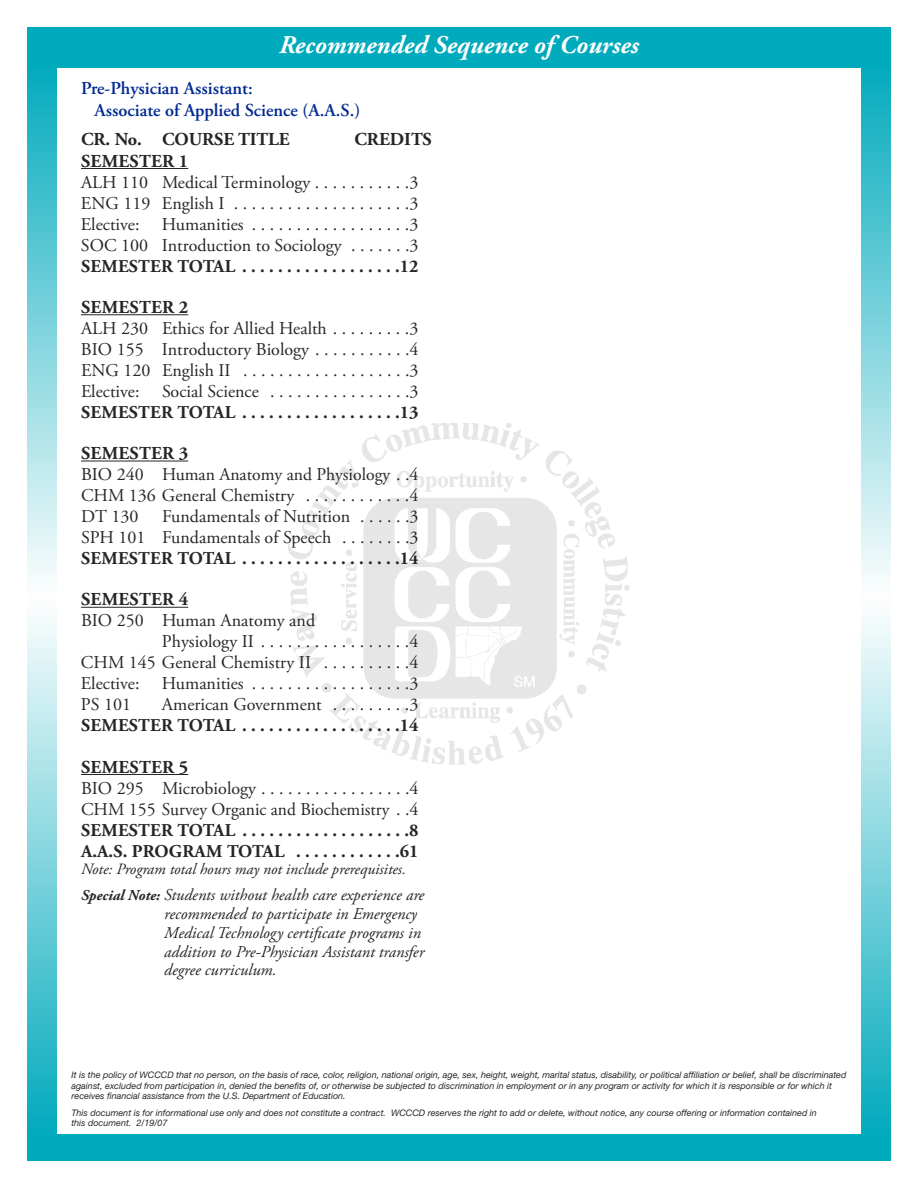
<style>
.page{position:relative;width:918px;height:1188px;background:#fff}
.page>*{position:absolute;margin:0;border:0;box-sizing:border-box;transform-origin:0 0}
.t1{font:italic 700 25.5px "Adobe Garamond Pro";color:#fff}
.t2{font:700 18.15px "Adobe Garamond Pro";letter-spacing:.015em;color:#272526}
.t3{font:600 18.15px/21.3px "Adobe Garamond Pro";color:#002991}
.t4{font:18px/21px "Adobe Garamond Pro";color:#272526;text-align:justify}
.t5{font:700 18px/21px "Adobe Garamond Pro";letter-spacing:.015em;color:#272526}
.t6{font:italic 16.5px/18.8px "Adobe Garamond Pro";color:#272526}
.t7{font:italic 15.75px "Adobe Garamond Pro";color:#272526}
.t8{font:italic 9px/10.5px "Helvetica Neue";color:#272526}
.s1{font-weight:700;font-size:15px}
</style>
<div class="page">
<img style="left:288px;top:423px;width:342px;height:342px">
<svg style="left:27px;top:68px;width:29px;height:1066px"></svg>
<svg style="left:862px;top:68px;width:29px;height:1066px"></svg>
<hr style="left:81px;top:168px;width:107px;height:1px;background:#272526">
<hr style="left:81px;top:314px;width:107px;height:1px;background:#272526">
<hr style="left:81px;top:461px;width:107px;height:1px;background:#272526">
<hr style="left:81px;top:607px;width:107px;height:1px;background:#272526">
<hr style="left:81px;top:774px;width:107px;height:1px;background:#272526">
<div style="left:27px;top:27px;width:864px;height:41px;background:#00aabd"></div>
<div style="left:27px;top:1134px;width:864px;height:27px;background:#00aabd"></div>
<h1 class="t1" style="left:279px;top:35px;width:361px">Recommended Sequence of Courses</h1>
<p class="t3" style="left:95px;top:79px;width:267px;text-indent:-14px">Pre-Physician Assistant:<br>Associate of Applied Science (A.A.S.)</p>
<p class="t2" style="left:81px;top:132px;width:210px">CR. No. COURSE TITLE</p>
<p class="t2" style="left:354px;top:132px;width:79px">CREDITS</p>
<p class="t2" style="left:81px;top:154px;width:109px">SEMESTER 1</p>
<p class="t4" style="left:81px;top:173px;width:339px">ALH 110 Medical Terminology . . . . . . . . . . .3<br>ENG 119 English I . . . . . . . . . . . . . . . . . . . .3<br>Elective: Humanities . . . . . . . . . . . . . . . . . .3<br>SOC 100 Introduction to Sociology . . . . . . .3</p>
<p class="t5" style="left:81px;top:257px;width:339px">SEMESTER TOTAL . . . . . . . . . . . . . . . . . .12</p>
<p class="t2" style="left:81px;top:300px;width:109px">SEMESTER 2</p>
<p class="t4" style="left:81px;top:319px;width:339px">ALH 230 Ethics for Allied Health . . . . . . . . .3<br>BIO 155 Introductory Biology . . . . . . . . . . .4<br>ENG 120 English II . . . . . . . . . . . . . . . . . . .3<br>Elective: Social Science . . . . . . . . . . . . . . . .3</p>
<p class="t5" style="left:81px;top:403px;width:339px">SEMESTER TOTAL . . . . . . . . . . . . . . . . . .13</p>
<p class="t2" style="left:81px;top:446px;width:109px">SEMESTER 3</p>
<p class="t4" style="left:81px;top:465px;width:339px">BIO 240 Human Anatomy and Physiology . .4<br>CHM 136 General Chemistry . . . . . . . . . . . .4<br>DT 130</p>
<p class="t4" style="left:81px;top:507px;width:339px;text-align:right">Fundamentals of Nutrition . . . . . .3<br>SPH 101 Fundamentals of Speech . . . . . . . .3</p>
<p class="t5" style="left:81px;top:549px;width:339px">SEMESTER TOTAL . . . . . . . . . . . . . . . . . .14</p>
<p class="t2" style="left:81px;top:592px;width:109px">SEMESTER 4</p>
<p class="t4" style="left:81px;top:612px;width:236px">BIO 250 Human Anatomy and</p>
<p class="t4" style="left:162px;top:633px;width:258px">Physiology II . . . . . . . . . . . . . . . . .4</p>
<p class="t4" style="left:81px;top:654px;width:339px">CHM 145 General Chemistry II . . . . . . . . . .4</p>
<p class="t4" style="left:81px;top:675px;width:339px">Elective: Humanities . . . . . . . . . . . . . . . . . .3</p>
<p class="t4" style="left:81px;top:696px;width:52px">PS 101</p>
<p class="t4" style="left:162px;top:696px;width:258px">American Government . . . . . . . . .3</p>
<p class="t5" style="left:81px;top:717px;width:339px">SEMESTER TOTAL . . . . . . . . . . . . . . . . . .14</p>
<p class="t2" style="left:81px;top:760px;width:109px">SEMESTER 5</p>
<p class="t4" style="left:81px;top:779px;width:339px">BIO 295 Microbiology . . . . . . . . . . . . . . . . .4<br>CHM 155 Survey Organic and Biochemistry . .4</p>
<p class="t5" style="left:81px;top:821px;width:339px">SEMESTER TOTAL . . . . . . . . . . . . . . . . . . .8<br>A.A.S. PROGRAM TOTAL . . . . . . . . . . . .61</p>
<p class="t7" style="left:81px;top:863px;width:327px">Note: Program total hours may not include prerequisites.</p>
<p class="t6" style="left:164px;top:887px;width:262px;text-indent:-83px"><span class="s1">Special Note:</span> Students without health care experience are recommended to participate in Emergency Medical Technology certificate programs in addition to Pre-Physician Assistant transfer degree curriculum.</p>
<p class="t8" style="left:71px;top:1071px;width:776px">It is the policy of WCCCD that no person, on the basis of race, color, religion, national origin, age, sex, height, weight, marital status, disability, or political affiliation or belief, shall be discriminated against, excluded from participation in, denied the benefits of, or otherwise be subjected to discrimination in employment or in any program or activity for which it is responsible or for which it receives financial assistance from the U.S. Department of Education.</p>
<p class="t8" style="left:71px;top:1108px;width:747px">This document is for informational use only and does not constitute a contract. WCCCD reserves the right to add or delete, without notice, any course offering or information contained in this document. 2/19/07</p>
</div>
